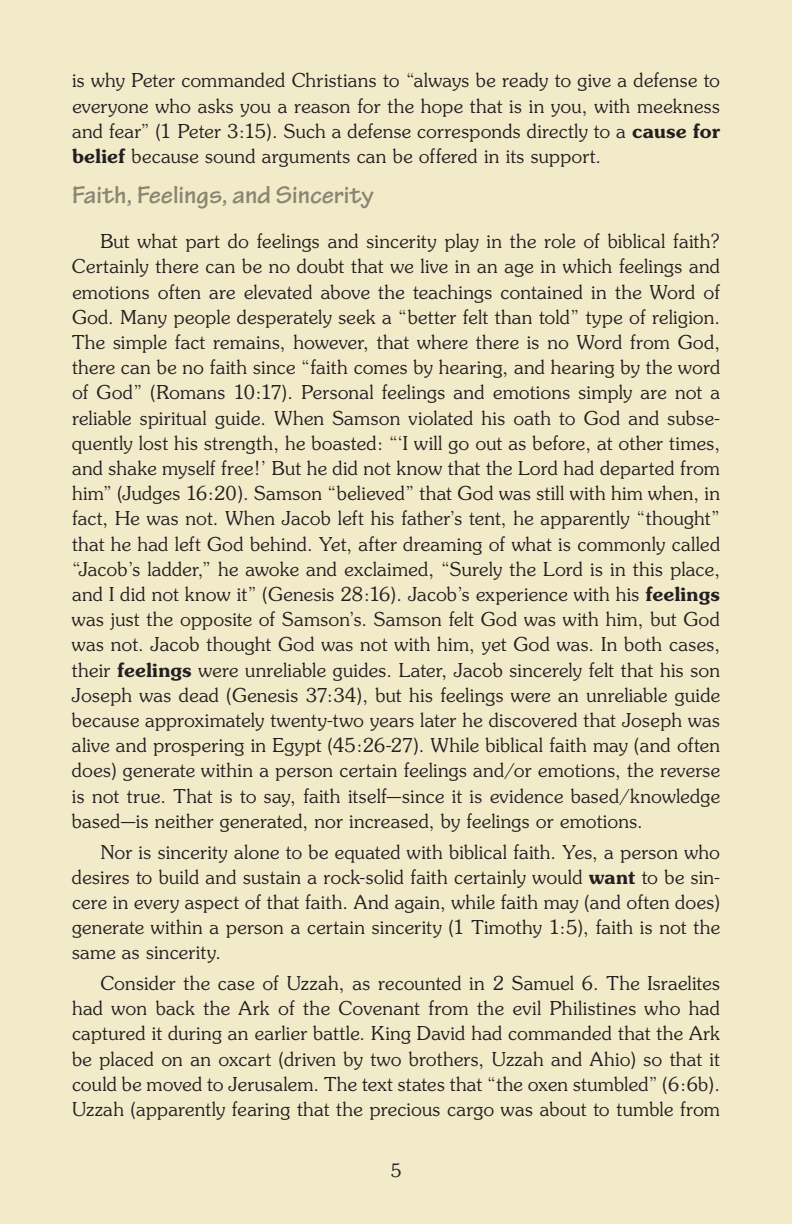
<style>
.page{position:relative;width:792px;height:1224px;background:#f2ebca}
.page>*{position:absolute;margin:0;border:0;box-sizing:border-box;transform-origin:0 0}
.Head_level_2{font:700 26px "Tekton Pro";color:#898572}
.Body_Text{font:21px/25.2px "Souvenir Light DTC";letter-spacing:.015em;color:#231f20;text-align:justify}
.t1{font:20px "Souvenir Light DTC";color:#231f20}
.s1{font-family:"Souvenir Demi DTC"}
</style>
<div class="page">
<p class="Body_Text" style="left:72px;top:69px;width:650px">is why Peter commanded Christians to “always be ready to give a defense to everyone who asks you a reason for the hope that is in you, with meekness and fear” (1 Peter 3:15). Such a defense corresponds directly to a <span class="s1">cause for belief</span> because sound arguments can be offered in its support.</p>
<p class="Head_level_2" style="left:72px;top:179px;width:303px">Faith, Feelings, and Sincerity</p>
<p class="Body_Text" style="left:72px;top:229px;width:650px;text-indent:28px">But what part do feelings and sincerity play in the role of biblical faith?<br>Certainly there can be no doubt that we live in an age in which feelings and emotions often are elevated above the teachings contained in the Word of God. Many people desperately seek a “better felt than told” type of religion.<br>The simple fact remains, however, that where there is no Word from God, there can be no faith since “faith comes by hearing, and hearing by the word of God” (Romans 10:17). Personal feelings and emotions simply are not a reliable spiritual guide. When Samson violated his oath to God and subse&shy;quently lost his strength, he boasted: “‘I will go out as before, at other times, and shake myself free!’ But he did not know that the Lord had departed from him” (Judges 16:20). Samson “believed” that God was still with him when, in fact, He was not. When Jacob left his father’s tent, he apparently “thought” that he had left God behind. Yet, after dreaming of what is commonly called “Jacob’s ladder,” he awoke and exclaimed, “Surely the Lord is in this place, and I did not know it” (Genesis 28:16). Jacob’s experience with his <span class="s1">feelings </span>was just the opposite of Samson’s. Samson felt God was with him, but God was not. Jacob thought God was not with him, yet God was. In both cases, their <span class="s1">feelings</span> were unreliable guides. Later, Jacob sincerely felt that his son Joseph was dead (Genesis 37:34), but his feelings were an unreliable guide because approximately twenty-two years later he discovered that Joseph was alive and prospering in Egypt (45:26-27). While biblical faith may (and often does) generate within a person certain feelings and/or emotions, the reverse is not true. That is to say, faith itself—since it is evidence based/knowledge based—is neither generated, nor increased, by feelings or emotions.</p>
<p class="Body_Text" style="left:72px;top:840px;width:650px;text-indent:28px">Nor is sincerity alone to be equated with biblical faith. Yes, a person who desires to build and sustain a rock-solid faith certainly would <span class="s1">want</span> to be sin&shy;cere in every aspect of that faith. And again, while faith may (and often does) generate within a person a certain sincerity (1 Timothy 1:5), faith is not the same as sincerity.</p>
<p class="Body_Text" style="left:72px;top:971px;width:650px;text-indent:28px">Consider the case of Uzzah, as recounted in 2 Samuel 6. The Israelites had won back the Ark of the Covenant from the evil Philistines who had captured it during an earlier battle. King David had commanded that the Ark be placed on an oxcart (driven by two brothers, Uzzah and Ahio) so that it could be moved to Jerusalem. The text states that “the oxen stumbled” (6:6b).<br>Uzzah (apparently fearing that the precious cargo was about to tumble from</p>
<p class="t1" style="left:391px;top:1160px;width:12px">5</p>
</div>
